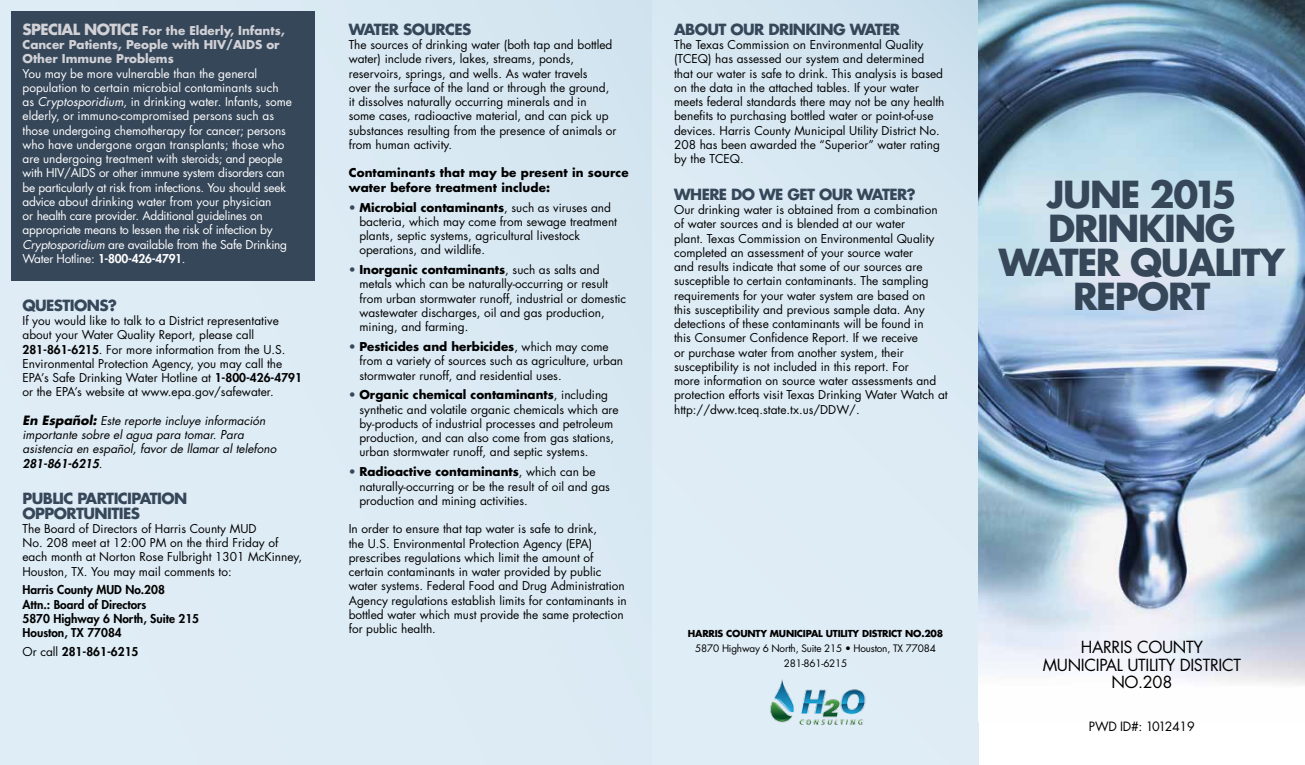
<style>
.page{position:relative;width:1305px;height:765px;background:#fff}
.page>*{position:absolute;margin:0;border:0;box-sizing:border-box;transform-origin:0 0}
.t1{font:700 36.25px/33.8px "Futura Std";letter-spacing:-.04em;color:#36475a;text-align:center}
.t2{font:16.25px/17.5px "Futura Std";letter-spacing:-.02em;color:#000;text-align:center}
.t3{font:700 15px/14.2px "Futura Std";letter-spacing:-.04em;color:#36475a}
.t4{font:12.5px "Futura Std";letter-spacing:-.02em;color:#000}
.t5{font:11.88px/14.2px "Futura Std";color:#000}
.t6{font:11.88px/14.2px "Futura Std";letter-spacing:-.01em;color:#fff}
.t7{font:italic 11.88px/14.2px "Futura Std";color:#000}
.t8{font:800 11.88px/14.2px "Futura Std";color:#000}
.t9{font:700 11.88px/14.2px "Futura Std";color:#d1d1d6}
.t10{font:700 11.88px/14.2px "Futura Std";letter-spacing:.01em;color:#000}
.t11{font:10px/15px "Futura Std";letter-spacing:-.02em;color:#000;text-align:center}
.t12{font:700 9.38px "Futura Std";letter-spacing:-.02em;color:#000}
.s1{font-size:15px}
.s2{font-style:italic}
.s3{font-weight:800}
.s4{font-weight:700;font-size:12.5px}
.s5{font-weight:400}
.s6{color:#36475a}
.s7{font-weight:700}
</style>
<div class="page">
<div style="left:0;top:0;width:652px;height:765px;background:#ddebf4"></div>
<div style="left:652px;top:0;width:327px;height:765px;background:#ddebf5"></div>
<img style="left:979px;top:0;width:326px;height:685px">
<img style="left:770px;top:679px;width:96px;height:46px">
<div style="left:11px;top:11px;width:304px;height:270px;background:#36475a"></div>
<p class="t9" style="left:22px;top:23px;width:264px"><span class="s1">SPECIAL NOTICE</span> For the Elderly, Infants,<br>Cancer Patients, People with HIV/AIDS or<br>Other Immune Problems</p>
<p class="t6" style="left:23px;top:66px;width:271px">You may be more vulnerable than the general population to certain microbial contaminants such as <span class="s2">Cryptosporidium</span>, in drinking water. Infants, some elderly, or immuno-compromised persons such as those undergoing chemotherapy for cancer; persons who have undergone organ transplants; those who are undergoing treatment with steroids; and people with HIV/AIDS or other immune system disorders can be particularly at risk from infections. You should seek advice about drinking water from your physician<br>or health care provider. Additional guidelines on appropriate means to lessen the risk of infection by <span class="s2">Cryptosporidium</span> are available from the Safe Drinking Water Hotline: <span class="s3">1-800-426-4791</span>.</p>
<p class="t3" style="left:22px;top:298px;width:96px">QUESTIONS?</p>
<p class="t5" style="left:22px;top:314px;width:281px">If you would like to talk to a District representative about your Water Quality Report, please call <span class="s3">281-861-6215</span>. For more information from the U.S.<br>Environmental Protection Agency, you may call the EPA’s Safe Drinking Water Hotline at <span class="s3">1-800-426-4791 </span>or the EPA’s website at www.epa.gov/safewater.</p>
<p class="t7" style="left:22px;top:414px;width:256px"><span class="s4">En Español:</span> Este reporte incluye información importante sobre el agua para tomar. Para asistencia en español, favor de llamar al telefono <span class="s3">281-861-6215</span>.</p>
<p class="t3" style="left:22px;top:491px;width:167px">PUBLIC PARTICIPATION<br>OPPORTUNITIES</p>
<p class="t5" style="left:22px;top:522px;width:281px">The Board of Directors of Harris County MUD<br>No. 208 meet at 12:00 PM on the third Friday of each month at Norton Rose Fulbright 1301 McKinney, Houston, TX. You may mail comments to:</p>
<p class="t8" style="left:22px;top:583px;width:178px">Harris County MUD No.208<br>Attn.: Board of Directors<br>5870 Highway 6 North, Suite 215<br>Houston, TX 77084</p>
<p class="t8" style="left:22px;top:644px;width:117px"><span class="s5">Or call</span> 281-861-6215</p>
<p class="t3" style="left:349px;top:22px;width:124px">WATER SOURCES</p>
<p class="t5" style="left:349px;top:38px;width:269px">The sources of drinking water (both tap and bottled water) include rivers, lakes, streams, ponds, reservoirs, springs, and wells. As water travels<br>over the surface of the land or through the ground, it dissolves naturally occurring minerals and in<br>some cases, radioactive material, and can pick up substances resulting from the presence of animals or from human activity.</p>
<p class="t10" style="left:349px;top:166px;width:281px">Contaminants that may be present in source water before treatment include:</p>
<p class="t5" style="left:359px;top:200px;width:259px;text-indent:-11px"><span class="s6">•</span> <span class="s7">Microbial contaminants</span>, such as viruses and bacteria, which may come from sewage treatment plants, septic systems, agricultural livestock operations, and wildlife.</p>
<p class="t5" style="left:359px;top:263px;width:268px;text-indent:-11px"><span class="s6">•</span> <span class="s7">Inorganic contaminants</span>, such as salts and metals which can be naturally-occurring or result from urban stormwater runoff, industrial or domestic wastewater discharges, oil and gas production, mining, and farming.</p>
<p class="t5" style="left:359px;top:340px;width:265px;text-indent:-11px"><span class="s6">•</span> <span class="s7">Pesticides and herbicides</span>, which may come from a variety of sources such as agriculture, urban stormwater runoff, and residential uses.</p>
<p class="t5" style="left:359px;top:388px;width:261px;text-indent:-11px"><span class="s6">•</span> <span class="s7">Organic chemical contaminants</span>, including synthetic and volatile organic chemicals which are by-products of industrial processes and petroleum production, and can also come from gas stations, urban stormwater runoff, and septic systems.</p>
<p class="t5" style="left:359px;top:465px;width:252px;text-indent:-11px"><span class="s6">•</span> <span class="s7">Radioactive contaminants</span>, which can be naturally-occurring or be the result of oil and gas production and mining activities.</p>
<p class="t5" style="left:349px;top:522px;width:280px">In order to ensure that tap water is safe to drink,<br>the U.S. Environmental Protection Agency (EPA) prescribes regulations which limit the amount of certain contaminants in water provided by public water systems. Federal Food and Drug Administration Agency regulations establish limits for contaminants in bottled water which must provide the same protection for public health.</p>
<p class="t3" style="left:674px;top:22px;width:228px">ABOUT OUR DRINKING WATER</p>
<p class="t5" style="left:674px;top:38px;width:272px">The Texas Commission on Environmental Quality (TCEQ) has assessed our system and determined that our water is safe to drink. This analysis is based on the data in the attached tables. If your water meets federal standards there may not be any health benefits to purchasing bottled water or point-of-use devices. Harris County Municipal Utility District No.<br>208 has been awarded the “Superior” water rating by the TCEQ.</p>
<p class="t3" style="left:674px;top:187px;width:243px">WHERE DO WE GET OUR WATER?</p>
<p class="t5" style="left:674px;top:203px;width:275px">Our drinking water is obtained from a combination of water sources and is blended at our water<br>plant. Texas Commission on Environmental Quality completed an assessment of your source water<br>and results indicate that some of our sources are susceptible to certain contaminants. The sampling requirements for your water system are based on<br>this susceptibility and previous sample data. Any detections of these contaminants will be found in<br>this Consumer Confidence Report. If we receive<br>or purchase water from another system, their susceptibility is not included in this report. For<br>more information on source water assessments and protection efforts visit Texas Drinking Water Watch at http://dww.tceq.state.tx.us/DDW/.</p>
<p class="t12" style="left:688px;top:627px;width:257px">HARRIS COUNTY MUNICIPAL UTILITY DISTRICT NO.208</p>
<p class="t11" style="left:695px;top:641px;width:242px">5870 Highway 6 North, Suite 215 • Houston, TX 77084<br>281-861-6215</p>
<h1 class="t1" style="left:999px;top:177px;width:288px">JUNE 2015<br>DRINKING<br>WATER QUALITY<br>REPORT</h1>
<h2 class="t2" style="left:1043px;top:639px;width:200px">HARRIS COUNTY<br>MUNICIPAL UTILITY DISTRICT<br>NO.208</h2>
<p class="t4" style="left:1089px;top:718px;width:107px">PWD ID#: 1012419</p>
</div>
